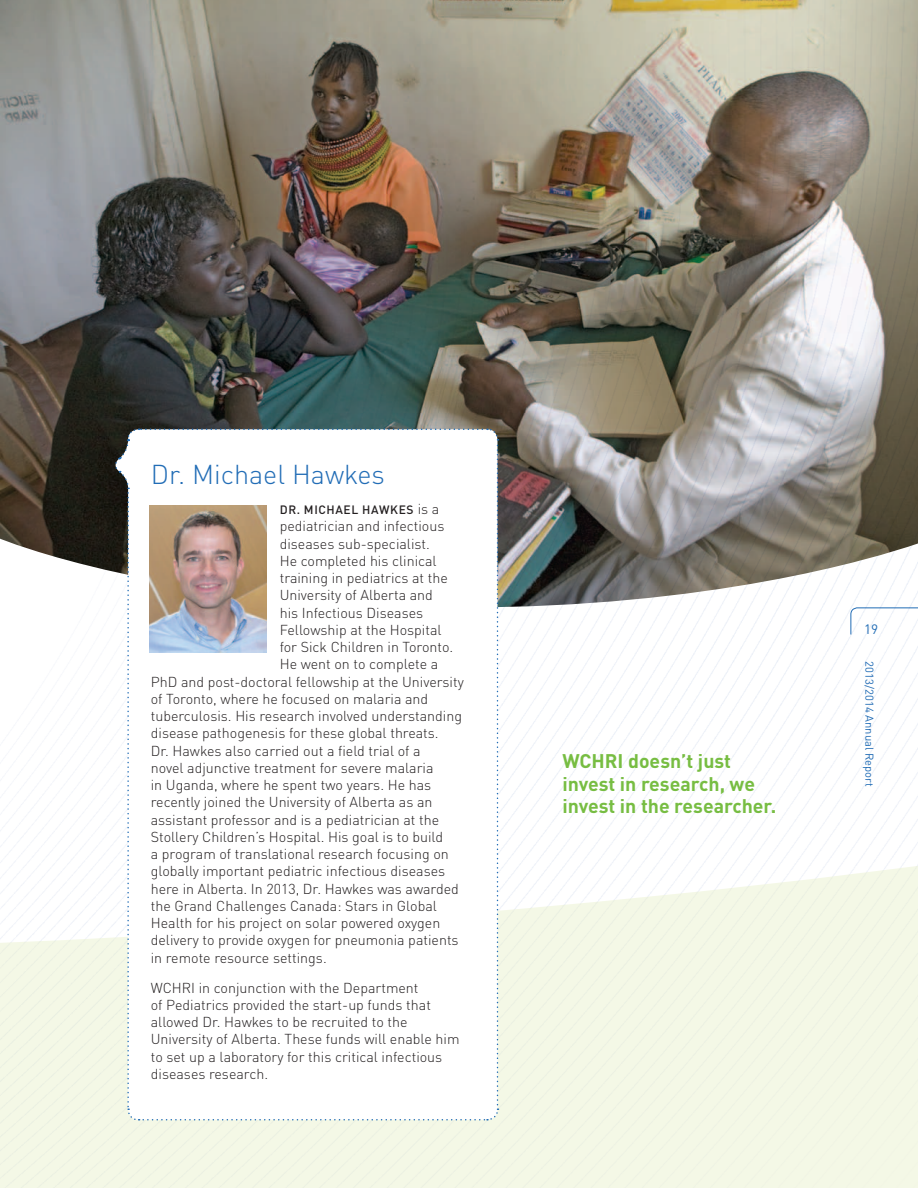
<style>
.page{position:relative;width:918px;height:1188px;background:#fff}
.page>*{position:absolute;margin:0;border:0;box-sizing:border-box;transform-origin:0 0}
.head2{font:300 27px "DIN Pro";color:#226db6}
.pullout{font:700 19.5px/22.5px "DIN Pro";color:#77bd42}
.body1{font:300 14.25px/17.2px "DIN Pro";color:#231f20}
.t1{font:13.5px "DIN Pro";color:#226db6}
.body1-2{font:500 12px "DIN Pro";letter-spacing:.05em;color:#231f20}
.t2{font:11.25px "DIN Pro";color:#226db6}
.s1{font-weight:300;font-size:14.25px}
</style>
<div class="page">
<img style="left:0;top:0;width:918px;height:864px">
<svg style="left:0;top:864px;width:918px;height:324px;background:#f4f7e8"></svg>
<svg style="left:115px;top:428px;width:384px;height:693px"></svg>
<img style="left:149px;top:506px;width:117px;height:147px">
<p class="head2" style="left:151px;top:453px;width:236px">Dr. Michael Hawkes</p>
<p class="body1-2" style="left:280px;top:500px;width:161px">DR. MICHAEL HAWKES <span class="s1">is a</span></p>
<p class="body1" style="left:280px;top:516px;width:166px">pediatrician and infectious</p>
<p class="body1" style="left:280px;top:534px;width:152px">diseases sub-specialist.</p>
<p class="body1" style="left:280px;top:551px;width:159px">He completed his clinical</p>
<p class="body1" style="left:280px;top:568px;width:170px">training in pediatrics at the</p>
<p class="body1" style="left:280px;top:585px;width:155px">University of Alberta and</p>
<p class="body1" style="left:280px;top:603px;width:145px">his Infectious Diseases</p>
<p class="body1" style="left:280px;top:620px;width:163px">Fellowship at the Hospital</p>
<p class="body1" style="left:280px;top:637px;width:175px">for Sick Children in Toronto.</p>
<p class="body1" style="left:280px;top:654px;width:160px">He went on to complete a</p>
<p class="body1" style="left:151px;top:672px;width:315px">PhD and post-doctoral fellowship at the University</p>
<p class="body1" style="left:151px;top:689px;width:279px">of Toronto, where he focused on malaria and</p>
<p class="body1" style="left:151px;top:706px;width:313px">tuberculosis. His research involved understanding</p>
<p class="body1" style="left:151px;top:723px;width:289px">disease pathogenesis for these global threats.</p>
<p class="body1" style="left:151px;top:741px;width:271px">Dr. Hawkes also carried out a field trial of a</p>
<p class="body1" style="left:151px;top:758px;width:284px">novel adjunctive treatment for severe malaria</p>
<p class="body1" style="left:151px;top:775px;width:282px">in Uganda, where he spent two years. He has</p>
<p class="body1" style="left:151px;top:792px;width:283px">recently joined the University of Alberta as an</p>
<p class="body1" style="left:151px;top:810px;width:290px">assistant professor and is a pediatrician at the</p>
<p class="body1" style="left:151px;top:827px;width:294px">Stollery Children’s Hospital. His goal is to build</p>
<p class="body1" style="left:151px;top:844px;width:299px">a program of translational research focusing on</p>
<p class="body1" style="left:151px;top:861px;width:296px">globally important pediatric infectious diseases</p>
<p class="body1" style="left:151px;top:879px;width:310px">here in Alberta. In 2013, Dr. Hawkes was awarded</p>
<p class="body1" style="left:151px;top:896px;width:288px">the Grand Challenges Canada: Stars in Global</p>
<p class="body1" style="left:151px;top:913px;width:291px">Health for his project on solar powered oxygen</p>
<p class="body1" style="left:151px;top:930px;width:309px">delivery to provide oxygen for pneumonia patients</p>
<p class="body1" style="left:151px;top:948px;width:177px">in remote resource settings.</p>
<p class="body1" style="left:151px;top:978px;width:310px">WCHRI in conjunction with the Department<br>of Pediatrics provided the start-up funds that allowed Dr. Hawkes to be recruited to the University of Alberta. These funds will enable him to set up a laboratory for this critical infectious diseases research.</p>
<p class="pullout" style="left:562px;top:748px;width:216px">WCHRI doesn’t just invest in research, we invest in the researcher.</p>
<p class="t1" style="left:864px;top:619px;width:16px">19</p>
<p class="t2" style="left:878px;top:661px;width:127px;rotate:90deg">2013/2014 Annual Report</p>
</div>
